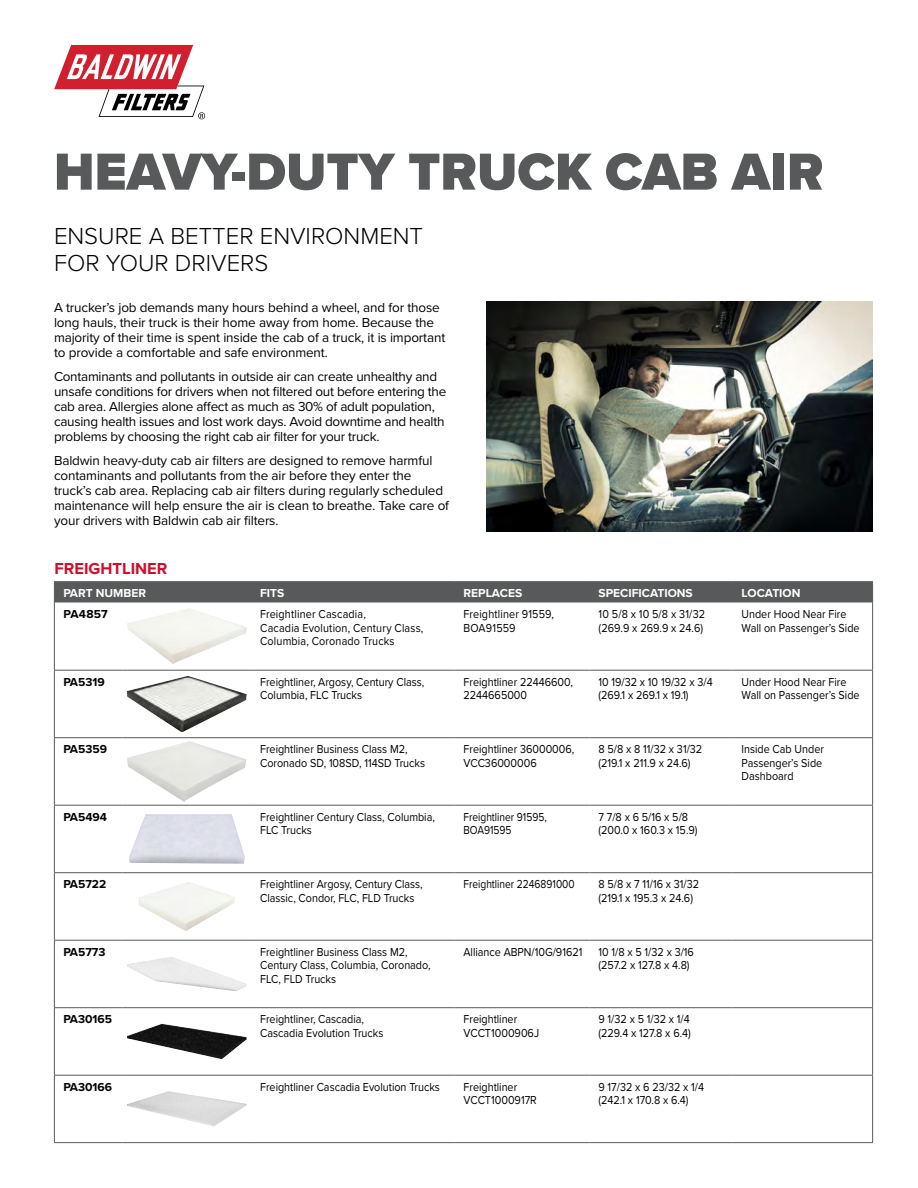
<style>
.page{position:relative;width:918px;height:1188px;background:#fff}
.page>*{position:absolute;margin:0;border:0;box-sizing:border-box;transform-origin:0 0}
.t1{font:900 54px "Proxima Nova";color:#58595b}
.t2{font:300 24px/27px "Proxima Nova";color:#000}
.t3{font:700 16.5px "Proxima Nova";color:#ce0e2d}
.t4{font:13.5px/15px "Proxima Nova";letter-spacing:-.01em;color:#000}
.t5{font:12px/13.5px "Proxima Nova";color:#000;scale:.9 1}
.t6{font:700 12px "Proxima Nova";color:#000}
.t7{font:12px/13.5px "Proxima Nova";color:#000;scale:.85 1}
.t8{font:700 12px "Proxima Nova";color:#fff}
</style>
<div class="page">
<svg style="left:54px;top:669px;width:819px;height:475px"></svg>
<svg style="left:55px;top:671px;width:817px;height:66px"></svg>
<hr style="left:54px;top:581px;width:68px;height:1px;background:#58595b">
<hr style="left:122px;top:581px;width:129px;height:1px;background:#58595b">
<hr style="left:251px;top:581px;width:204px;height:1px;background:#58595b">
<hr style="left:454px;top:581px;width:136px;height:1px;background:#58595b">
<hr style="left:590px;top:581px;width:143px;height:1px;background:#58595b">
<hr style="left:733px;top:581px;width:140px;height:1px;background:#58595b">
<div style="left:54px;top:582px;width:819px;height:21px;background:#58595b"></div>
<hr style="left:54px;top:603px;width:1px;height:67px;background:#58595b">
<hr style="left:872px;top:603px;width:1px;height:67px;background:#58595b">
<hr style="left:54px;top:670px;width:68px;height:1px;background:#58595b">
<hr style="left:54px;top:671px;width:1px;height:66px;background:#58595b">
<hr style="left:122px;top:670px;width:129px;height:1px;background:#58595b">
<hr style="left:251px;top:670px;width:204px;height:1px;background:#58595b">
<hr style="left:454px;top:670px;width:136px;height:1px;background:#58595b">
<hr style="left:590px;top:670px;width:143px;height:1px;background:#58595b">
<hr style="left:733px;top:670px;width:140px;height:1px;background:#58595b">
<hr style="left:872px;top:671px;width:1px;height:66px;background:#58595b">
<hr style="left:54px;top:737px;width:68px;height:1px;background:#58595b">
<hr style="left:54px;top:738px;width:1px;height:67px;background:#58595b">
<hr style="left:122px;top:737px;width:129px;height:1px;background:#58595b">
<hr style="left:251px;top:737px;width:204px;height:1px;background:#58595b">
<hr style="left:454px;top:737px;width:136px;height:1px;background:#58595b">
<hr style="left:590px;top:737px;width:143px;height:1px;background:#58595b">
<hr style="left:733px;top:737px;width:140px;height:1px;background:#58595b">
<hr style="left:872px;top:738px;width:1px;height:67px;background:#58595b">
<hr style="left:54px;top:805px;width:68px;height:1px;background:#58595b">
<hr style="left:54px;top:806px;width:1px;height:66px;background:#58595b">
<hr style="left:122px;top:805px;width:129px;height:1px;background:#58595b">
<hr style="left:251px;top:805px;width:204px;height:1px;background:#58595b">
<hr style="left:454px;top:805px;width:136px;height:1px;background:#58595b">
<hr style="left:590px;top:805px;width:143px;height:1px;background:#58595b">
<hr style="left:733px;top:805px;width:140px;height:1px;background:#58595b">
<hr style="left:872px;top:806px;width:1px;height:66px;background:#58595b">
<hr style="left:54px;top:872px;width:68px;height:1px;background:#58595b">
<hr style="left:54px;top:873px;width:1px;height:67px;background:#58595b">
<hr style="left:122px;top:872px;width:129px;height:1px;background:#58595b">
<hr style="left:251px;top:872px;width:204px;height:1px;background:#58595b">
<hr style="left:454px;top:872px;width:136px;height:1px;background:#58595b">
<hr style="left:590px;top:872px;width:143px;height:1px;background:#58595b">
<hr style="left:733px;top:872px;width:140px;height:1px;background:#58595b">
<hr style="left:872px;top:873px;width:1px;height:67px;background:#58595b">
<hr style="left:54px;top:940px;width:68px;height:1px;background:#58595b">
<hr style="left:54px;top:941px;width:1px;height:66px;background:#58595b">
<hr style="left:122px;top:940px;width:129px;height:1px;background:#58595b">
<hr style="left:251px;top:940px;width:204px;height:1px;background:#58595b">
<hr style="left:454px;top:940px;width:136px;height:1px;background:#58595b">
<hr style="left:590px;top:940px;width:143px;height:1px;background:#58595b">
<hr style="left:733px;top:940px;width:140px;height:1px;background:#58595b">
<hr style="left:872px;top:941px;width:1px;height:66px;background:#58595b">
<hr style="left:54px;top:1007px;width:68px;height:1px;background:#58595b">
<hr style="left:54px;top:1008px;width:1px;height:67px;background:#58595b">
<hr style="left:122px;top:1007px;width:129px;height:1px;background:#58595b">
<hr style="left:251px;top:1007px;width:204px;height:1px;background:#58595b">
<hr style="left:454px;top:1007px;width:136px;height:1px;background:#58595b">
<hr style="left:590px;top:1007px;width:143px;height:1px;background:#58595b">
<hr style="left:733px;top:1007px;width:140px;height:1px;background:#58595b">
<hr style="left:872px;top:1008px;width:1px;height:67px;background:#58595b">
<hr style="left:54px;top:1075px;width:68px;height:1px;background:#58595b">
<hr style="left:54px;top:1076px;width:1px;height:66px;background:#58595b">
<hr style="left:122px;top:1075px;width:129px;height:1px;background:#58595b">
<hr style="left:251px;top:1075px;width:204px;height:1px;background:#58595b">
<hr style="left:454px;top:1075px;width:136px;height:1px;background:#58595b">
<hr style="left:590px;top:1075px;width:143px;height:1px;background:#58595b">
<hr style="left:733px;top:1075px;width:140px;height:1px;background:#58595b">
<hr style="left:872px;top:1076px;width:1px;height:66px;background:#58595b">
<hr style="left:54px;top:1142px;width:68px;height:1px;background:#58595b">
<hr style="left:122px;top:1142px;width:129px;height:1px;background:#58595b">
<hr style="left:251px;top:1142px;width:204px;height:1px;background:#58595b">
<hr style="left:454px;top:1142px;width:136px;height:1px;background:#58595b">
<hr style="left:590px;top:1142px;width:143px;height:1px;background:#58595b">
<hr style="left:733px;top:1142px;width:140px;height:1px;background:#58595b">
<img style="left:127px;top:608px;width:120px;height:56px">
<img style="left:127px;top:676px;width:120px;height:56px">
<img style="left:127px;top:741px;width:120px;height:61px">
<img style="left:129px;top:814px;width:116px;height:50px">
<img style="left:138px;top:882px;width:97px;height:49px">
<img style="left:127px;top:957px;width:120px;height:34px">
<img style="left:127px;top:1024px;width:120px;height:35px">
<img style="left:127px;top:1091px;width:120px;height:36px">
<svg style="left:54px;top:44px;width:152px;height:75px"></svg>
<img style="left:486px;top:302px;width:387px;height:230px">
<h1 class="t1" style="left:54px;top:139px;width:771px">HEAVY-DUTY TRUCK CAB AIR</h1>
<h2 class="t2" style="left:54px;top:223px;width:371px">ENSURE A BETTER ENVIRONMENT<br>FOR YOUR DRIVERS</h2>
<p class="t4" style="left:54px;top:301px;width:393px">A trucker’s job demands many hours behind a wheel, and for those long hauls, their truck is their home away from home. Because the majority of their time is spent inside the cab of a truck, it is important to provide a comfortable and safe environment.</p>
<p class="t4" style="left:54px;top:370px;width:394px">Contaminants and pollutants in outside air can create unhealthy and unsafe conditions for drivers when not filtered out before entering the cab area. Allergies alone affect as much as 30% of adult population, causing health issues and lost work days. Avoid downtime and health problems by choosing the right cab air filter for your truck.</p>
<p class="t4" style="left:54px;top:454px;width:397px">Baldwin heavy-duty cab air filters are designed to remove harmful contaminants and pollutants from the air before they enter the truck’s cab area. Replacing cab air filters during regularly scheduled maintenance will help ensure the air is clean to breathe. Take care of your drivers with Baldwin cab air filters.</p>
<h3 class="t3" style="left:54px;top:558px;width:115px">FREIGHTLINER</h3>
<p class="t8" style="left:63px;top:586px;width:84px">PART NUMBER</p>
<p class="t8" style="left:260px;top:586px;width:26px">FITS</p>
<p class="t8" style="left:464px;top:586px;width:60px">REPLACES</p>
<p class="t8" style="left:599px;top:586px;width:96px">SPECIFICATIONS</p>
<p class="t8" style="left:742px;top:586px;width:60px">LOCATION</p>
<p class="t6" style="left:63px;top:607px;width:46px">PA4857</p>
<p class="t5" style="left:260px;top:608px;width:183px">Freightliner Cascadia,<br>Cacadia Evolution, Century Class,<br>Columbia, Coronado Trucks</p>
<p class="t5" style="left:463px;top:608px;width:102px">Freightliner 91559,<br>BOA91559</p>
<p class="t5" style="left:598px;top:608px;width:120px">10 5/8 x 10 5/8 x 31/32 (269.9 x 269.9 x 24.6)</p>
<p class="t5" style="left:742px;top:608px;width:133px">Under Hood Near Fire<br>Wall on Passenger’s Side</p>
<p class="t6" style="left:63px;top:675px;width:43px">PA5319</p>
<p class="t5" style="left:260px;top:675px;width:184px">Freightliner, Argosy, Century Class,<br>Columbia, FLC Trucks</p>
<p class="t5" style="left:463px;top:675px;width:123px">Freightliner 22446600,<br>2244665000</p>
<p class="t5" style="left:598px;top:675px;width:128px">10 19/32 x 10 19/32 x 3/4 (269.1 x 269.1 x 19.1)</p>
<p class="t5" style="left:742px;top:675px;width:133px">Under Hood Near Fire<br>Wall on Passenger’s Side</p>
<p class="t6" style="left:63px;top:742px;width:45px">PA5359</p>
<p class="t5" style="left:260px;top:743px;width:185px">Freightliner Business Class M2,<br>Coronado SD, 108SD, 114SD Trucks</p>
<p class="t5" style="left:463px;top:743px;width:125px">Freightliner 36000006,<br>VCC36000006</p>
<p class="t5" style="left:598px;top:743px;width:117px">8 5/8 x 8 11/32 x 31/32 (219.1 x 211.9 x 24.6)</p>
<p class="t5" style="left:742px;top:743px;width:93px">Inside Cab Under<br>Passenger’s Side<br>Dashboard</p>
<p class="t6" style="left:63px;top:810px;width:45px">PA5494</p>
<p class="t5" style="left:260px;top:810px;width:196px">Freightliner Century Class, Columbia,<br>FLC Trucks</p>
<p class="t7" style="left:464px;top:810px;width:100px">Freightliner 91595,<br>BOA91595</p>
<p class="t5" style="left:598px;top:810px;width:112px">7 7/8 x 6 5/16 x 5/8 (200.0 x 160.3 x 15.9)</p>
<p class="t6" style="left:63px;top:877px;width:44px">PA5722</p>
<p class="t5" style="left:260px;top:878px;width:182px">Freightliner Argosy, Century Class,<br>Classic, Condor, FLC, FLD Trucks</p>
<p class="t7" style="left:464px;top:878px;width:132px">Freightliner 2246891000</p>
<p class="t5" style="left:598px;top:878px;width:113px">8 5/8 x 7 11/16 x 31/32 (219.1 x 195.3 x 24.6)</p>
<p class="t6" style="left:63px;top:945px;width:44px">PA5773</p>
<p class="t5" style="left:260px;top:945px;width:191px">Freightliner Business Class M2,<br>Century Class, Columbia, Coronado,<br>FLC, FLD Trucks</p>
<p class="t5" style="left:463px;top:945px;width:134px">Alliance ABPN/10G/91621</p>
<p class="t5" style="left:598px;top:945px;width:108px">10 1/8 x 5 1/32 x 3/16 (257.2 x 127.8 x 4.8)</p>
<p class="t6" style="left:63px;top:1012px;width:50px">PA30165</p>
<p class="t5" style="left:260px;top:1013px;width:138px">Freightliner, Cascadia,<br>Cascadia Evolution Trucks</p>
<p class="t5" style="left:463px;top:1013px;width:86px">Freightliner<br>VCCT1000906J</p>
<p class="t5" style="left:598px;top:1013px;width:104px">9 1/32 x 5 1/32 x 1/4 (229.4 x 127.8 x 6.4)</p>
<p class="t6" style="left:63px;top:1080px;width:50px">PA30166</p>
<p class="t5" style="left:260px;top:1080px;width:201px">Freightliner Cascadia Evolution Trucks</p>
<p class="t5" style="left:463px;top:1080px;width:83px">Freightliner<br>VCCT1000917R</p>
<p class="t5" style="left:598px;top:1080px;width:119px">9 17/32 x 6 23/32 x 1/4 (242.1 x 170.8 x 6.4)</p>
</div>
